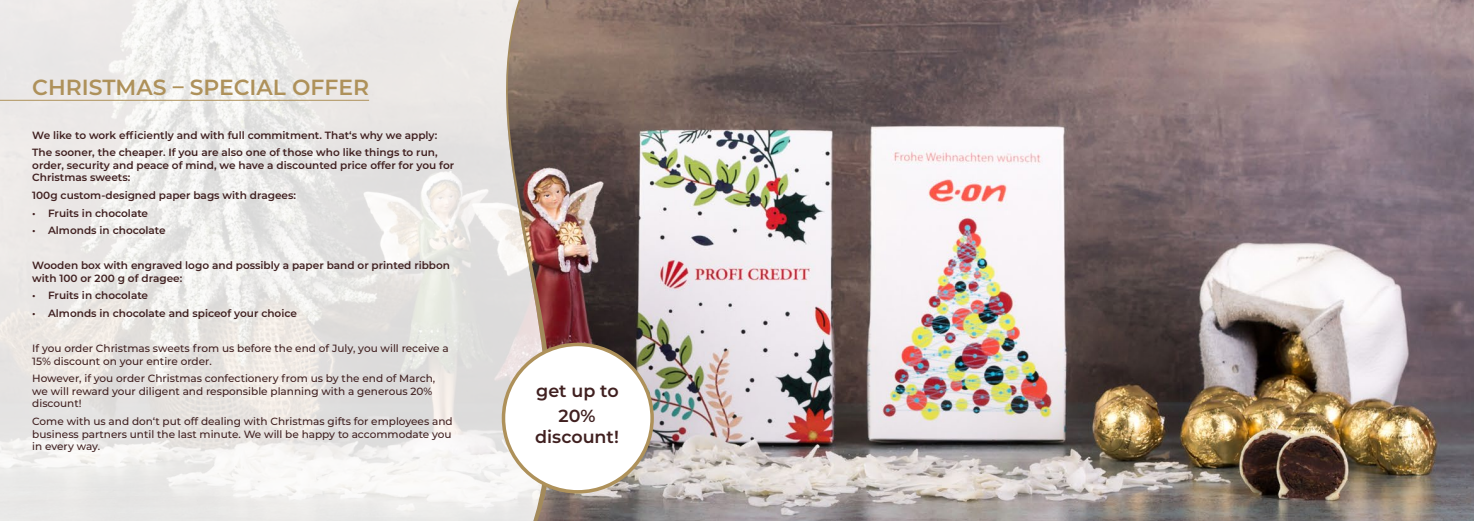
<style>
.page{position:relative;width:1474px;height:521px;background:#fff}
.page>*{position:absolute;margin:0;border:0;box-sizing:border-box;transform-origin:0 0}
.t1{font:600 21.88px "Montserrat";color:#ae915a}
.t2{font:600 17.5px/26px "Montserrat";color:#402020;text-align:center}
.t3{font:600 10.5px/12.6px "Montserrat";color:#402020}
.t4{font:500 10.5px/12.6px "Montserrat";color:#402020}
</style>
<div class="page">
<img style="left:553px;top:0;width:920px;height:521px">
<svg style="left:547px;top:0;width:6px;height:521px;background:#90625b"></svg>
<svg style="left:0;top:0;width:547px;height:521px;fill:#eae8e6"></svg>
<hr style="left:0;top:100px;width:369px;height:1px;background:#ae915a">
<div style="left:503px;top:344px;width:149px;height:148px;background:#fff;border-radius:50%"></div>
<div style="left:502px;top:343px;width:152px;height:150px;border:4px solid #ae915a;border-radius:50%"></div>
<h1 class="t1" style="left:32px;top:78px;width:338px">CHRISTMAS – SPECIAL OFFER</h1>
<p class="t3" style="left:32px;top:127px;width:407px;line-height:17.6px">We like to work efficiently and with full commitment. That‘s why we apply:<br>The sooner, the cheaper. If you are also one of those who like things to run,</p>
<p class="t3" style="left:32px;top:159px;width:423px">order, security and peace of mind, we have a discounted price offer for you for<br>Christmas sweets:</p>
<p class="t3" style="left:32px;top:190px;width:265px">100g custom-designed paper bags with dragees:</p>
<p class="t3" style="left:32px;top:207px;width:117px">• Fruits in chocolate</p>
<p class="t3" style="left:32px;top:225px;width:135px">• Almonds in chocolate</p>
<p class="t3" style="left:32px;top:260px;width:419px">Wooden box with engraved logo and possibly a paper band or printed ribbon with 100 or 200 g of dragee:</p>
<p class="t3" style="left:32px;top:290px;width:117px">• Fruits in chocolate</p>
<p class="t3" style="left:32px;top:308px;width:266px">• Almonds in chocolate and spiceof your choice</p>
<p class="t4" style="left:32px;top:342px;width:418px">If you order Christmas sweets from us before the end of July, you will receive a<br>15% discount on your entire order.</p>
<p class="t4" style="left:32px;top:372px;width:404px">However, if you order Christmas confectionery from us by the end of March, we will reward your diligent and responsible planning with a generous 20% discount!</p>
<p class="t4" style="left:32px;top:415px;width:422px;text-align:justify">Come with us and don‘t put off dealing with Christmas gifts for employees and business partners until the last minute. We will be happy to accommodate you in every way.</p>
<h2 class="t2" style="left:536px;top:378px;width:84px">get up to<br>20%</h2>
<h2 class="t2" style="left:535px;top:425px;width:85px">discount!</h2>
</div>
